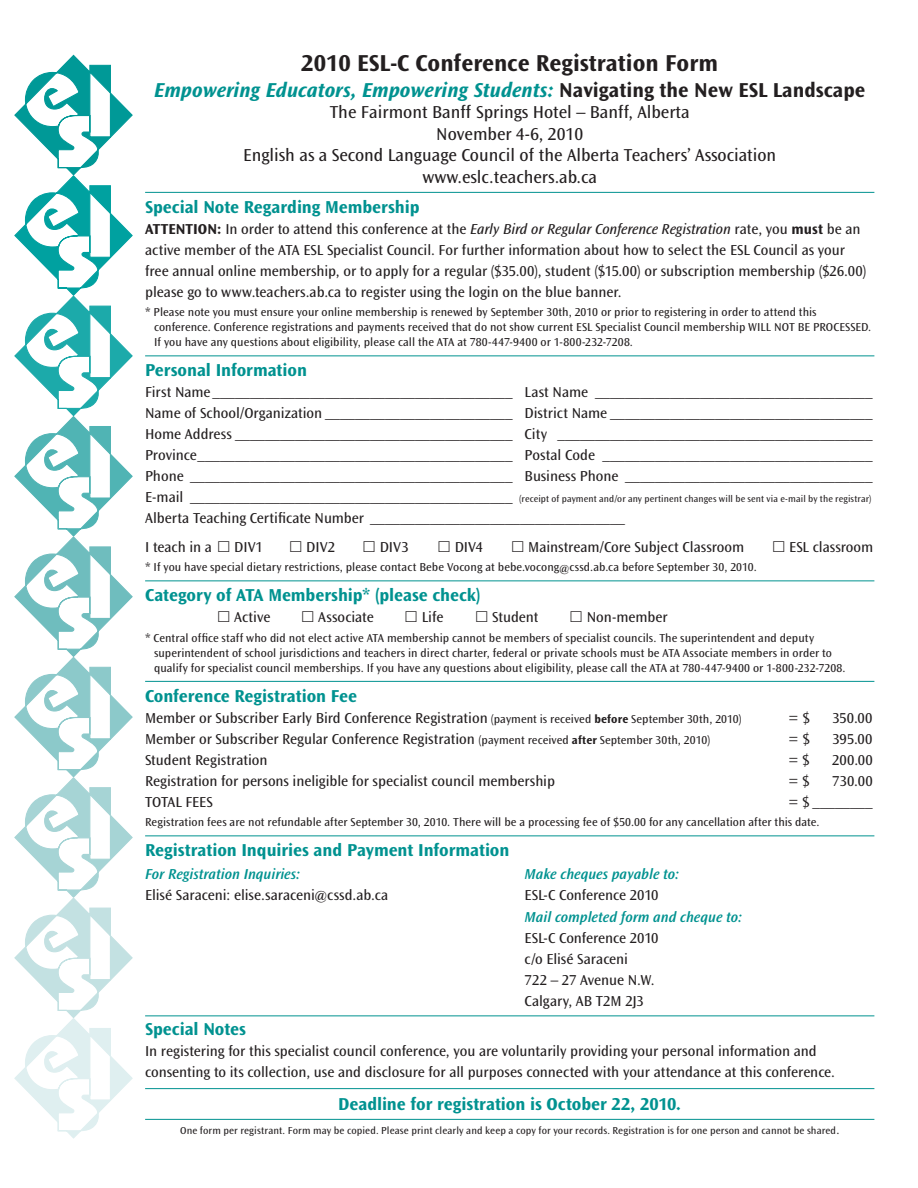
<style>
.page{position:relative;width:918px;height:1188px;background:#fff}
.page>*{position:absolute;margin:0;border:0;box-sizing:border-box;transform-origin:0 0}
.t1{font:700 24px "Ocean Sans Std";color:#231f20}
.t2{font:italic 700 21px "Ocean Sans Std";color:#009290}
.Subhead{font:700 18px "Ocean Sans Std";letter-spacing:-.005em;color:#009290}
.t3{font:18px "Ocean Sans Std";color:#231f20}
.body{font:700 18px "Ocean Sans Std";letter-spacing:-.005em;color:#009290}
.body-2{font:15px/21px "Ocean Sans Std";letter-spacing:-.005em;color:#231f20}
.Sub_2{font:italic 600 15px "Ocean Sans Std";letter-spacing:-.005em;color:#009290}
.mice_type{font:12px/15px "Ocean Sans Std";letter-spacing:.005em;color:#231f20}
.mice_type-2{font:10.5px "Ocean Sans Std";letter-spacing:.01em;color:#231f20}
.body-3{font:9.75px "Ocean Sans Std";letter-spacing:.01em;color:#231f20}
.s1{font-style:normal;color:#231f20}
.s2{font-weight:700}
.s3{font-style:italic}
.s4{font-size:15px}
.s5{font-size:12px}
.s6{font-weight:700;font-size:12px}
</style>
<div class="page">
<svg style="left:14px;top:54px;width:119px;height:1085px"></svg>
<hr style="left:145px;top:192px;width:729px;height:1px;background:#009290">
<hr style="left:145px;top:355px;width:729px;height:1px;background:#009290">
<hr style="left:145px;top:580px;width:729px;height:1px;background:#009290">
<hr style="left:145px;top:681px;width:729px;height:1px;background:#009290">
<hr style="left:145px;top:835px;width:729px;height:1px;background:#009290">
<hr style="left:145px;top:1015px;width:729px;height:1px;background:#009290">
<hr style="left:145px;top:1088px;width:729px;height:1px;background:#009290">
<hr style="left:145px;top:1119px;width:729px;height:1px;background:#009290">
<p class="t1" style="left:301px;top:50px;width:419px">2010 ESL-C Conference Registration Form</p>
<p class="t2" style="left:154px;top:78px;width:713px">Empowering Educators, Empowering Students: <span class="s1">Navigating the New ESL Landscape</span></p>
<p class="t3" style="left:330px;top:102px;width:362px">The Fairmont Banff Springs Hotel – Banff, Alberta</p>
<p class="t3" style="left:436px;top:124px;width:148px">November 4-6, 2010</p>
<p class="t3" style="left:243px;top:145px;width:535px">English as a Second Language Council of the Alberta Teachers’ Association</p>
<p class="t3" style="left:423px;top:167px;width:176px">www.eslc.teachers.ab.ca</p>
<p class="Subhead" style="left:145px;top:197px;width:276px">Special Note Regarding Membership</p>
<p class="body-2" style="left:145px;top:219px;width:723px"><span class="s2">ATTENTION:</span> In order to attend this conference at the <span class="s3">Early Bird or Regular Conference Registration</span> rate, you <span class="s2">must</span> be an active member of the ATA ESL Specialist Council. For further information about how to select the ESL Council as your free annual online membership, or to apply for a regular ($35.00), student ($15.00) or subscription membership ($26.00) please go to www.teachers.ab.ca to register using the login on the blue banner.</p>
<p class="mice_type" style="left:154px;top:305px;width:719px;text-indent:-9px">* Please note you must ensure your online membership is renewed by September 30th, 2010 or prior to registering in order to attend this conference. Conference registrations and payments received that do not show current ESL Specialist Council membership WILL NOT BE PROCESSED.<br>If you have any questions about eligibility, please call the ATA at 780-447-9400 or 1-800-232-7208.</p>
<p class="Subhead" style="left:145px;top:360px;width:163px">Personal Information</p>
<p class="body-2" style="left:145px;top:382px;width:729px">First Name ________________________________________ Last Name _____________________________________</p>
<p class="body-2" style="left:145px;top:403px;width:729px">Name of School/Organization _________________________ District Name ___________________________________</p>
<p class="body-2" style="left:145px;top:424px;width:729px">Home Address _____________________________________ City __________________________________________</p>
<p class="body-2" style="left:145px;top:445px;width:729px">Province__________________________________________ Postal Code ____________________________________</p>
<p class="body-2" style="left:145px;top:466px;width:729px">Phone ___________________________________________ Business Phone _________________________________</p>
<p class="body-3" style="left:145px;top:494px;width:728px"><span class="s4">E-mail ___________________________________________</span> (receipt of payment and/or any pertinent changes will be sent via e-mail by the registrar)</p>
<p class="body-2" style="left:145px;top:508px;width:481px">Alberta Teaching Certificate Number __________________________________</p>
<p class="body-2" style="left:145px;top:537px;width:68px">I teach in a</p>
<p class="body-2" style="left:234px;top:537px;width:30px">DIV1</p>
<p class="body-2" style="left:306px;top:537px;width:30px">DIV2</p>
<p class="body-2" style="left:380px;top:537px;width:31px">DIV3</p>
<p class="body-2" style="left:455px;top:537px;width:30px">DIV4</p>
<p class="body-2" style="left:528px;top:537px;width:218px">Mainstream/Core Subject Classroom</p>
<p class="body-2" style="left:789px;top:537px;width:86px">ESL classroom</p>
<p class="mice_type" style="left:145px;top:560px;width:613px">* If you have special dietary restrictions, please contact Bebe Vocong at bebe.vocong@cssd.ab.ca before September 30, 2010.</p>
<p class="Subhead" style="left:145px;top:585px;width:337px">Category of ATA Membership* (please check)</p>
<p class="body-2" style="left:234px;top:607px;width:38px">Active</p>
<p class="body-2" style="left:318px;top:607px;width:57px">Associate</p>
<p class="body-2" style="left:422px;top:607px;width:23px">Life</p>
<p class="body-2" style="left:492px;top:607px;width:48px">Student</p>
<p class="body-2" style="left:587px;top:607px;width:82px">Non-member</p>
<p class="mice_type" style="left:154px;top:631px;width:693px;text-indent:-9px">* Central office staff who did not elect active ATA membership cannot be members of specialist councils. The superintendent and deputy superintendent of school jurisdictions and teachers in direct charter, federal or private schools must be ATA Associate members in order to qualify for specialist council memberships. If you have any questions about eligibility, please call the ATA at 780-447-9400 or 1-800-232-7208.</p>
<p class="Subhead" style="left:145px;top:686px;width:214px">Conference Registration Fee</p>
<p class="body-2" style="left:145px;top:708px;width:598px">Member or Subscriber Early Bird Conference Registration <span class="s5">(payment is received</span> <span class="s6">before</span> <span class="s5">September 30th, 2010)</span></p>
<p class="body-2" style="left:789px;top:708px;width:23px">= $</p>
<p class="body-2" style="left:832px;top:708px;width:42px">350.00</p>
<p class="body-2" style="left:145px;top:729px;width:567px">Member or Subscriber Regular Conference Registration <span class="s5">(payment received</span> <span class="s6">after</span> <span class="s5">September 30th, 2010)</span></p>
<p class="body-2" style="left:789px;top:729px;width:23px">= $</p>
<p class="body-2" style="left:832px;top:729px;width:42px">395.00</p>
<p class="body-2" style="left:145px;top:750px;width:124px">Student Registration</p>
<p class="body-2" style="left:789px;top:750px;width:23px">= $</p>
<p class="body-2" style="left:832px;top:750px;width:42px">200.00</p>
<p class="body-2" style="left:145px;top:771px;width:411px">Registration for persons ineligible for specialist council membership</p>
<p class="body-2" style="left:789px;top:771px;width:23px">= $</p>
<p class="body-2" style="left:832px;top:771px;width:42px">730.00</p>
<p class="body-2" style="left:145px;top:792px;width:69px">TOTAL FEES</p>
<p class="body-2" style="left:788px;top:792px;width:86px">= $ ________</p>
<p class="mice_type" style="left:145px;top:815px;width:676px">Registration fees are not refundable after September 30, 2010. There will be a processing fee of $50.00 for any cancellation after this date.</p>
<p class="Subhead" style="left:145px;top:840px;width:366px">Registration Inquiries and Payment Information</p>
<p class="Sub_2" style="left:145px;top:866px;width:157px">For Registration Inquiries:</p>
<p class="Sub_2" style="left:525px;top:866px;width:156px">Make cheques payable to:</p>
<p class="body-2" style="left:145px;top:885px;width:245px">Elisé Saraceni: elise.saraceni@cssd.ab.ca</p>
<p class="body-2" style="left:525px;top:885px;width:136px">ESL-C Conference 2010</p>
<p class="Sub_2" style="left:525px;top:909px;width:219px">Mail completed form and cheque to:</p>
<p class="body-2" style="left:525px;top:928px;width:136px">ESL-C Conference 2010</p>
<p class="body-2" style="left:525px;top:949px;width:105px">c/o Elisé Saraceni</p>
<p class="body-2" style="left:525px;top:970px;width:131px">722 – 27 Avenue N.W.</p>
<p class="body-2" style="left:525px;top:991px;width:121px">Calgary, AB T2M 2J3</p>
<p class="body" style="left:145px;top:1019px;width:102px">Special Notes</p>
<p class="body-2" style="left:145px;top:1041px;width:691px">In registering for this specialist council conference, you are voluntarily providing your personal information and consenting to its collection, use and disclosure for all purposes connected with your attendance at this conference.</p>
<p class="Subhead" style="left:338px;top:1094px;width:344px">Deadline for registration is October 22, 2010.</p>
<p class="mice_type-2" style="left:180px;top:1125px;width:661px">One form per registrant. Form may be copied. Please print clearly and keep a copy for your records. Registration is for one person and cannot be shared<span class="s5">.</span></p>
</div>
